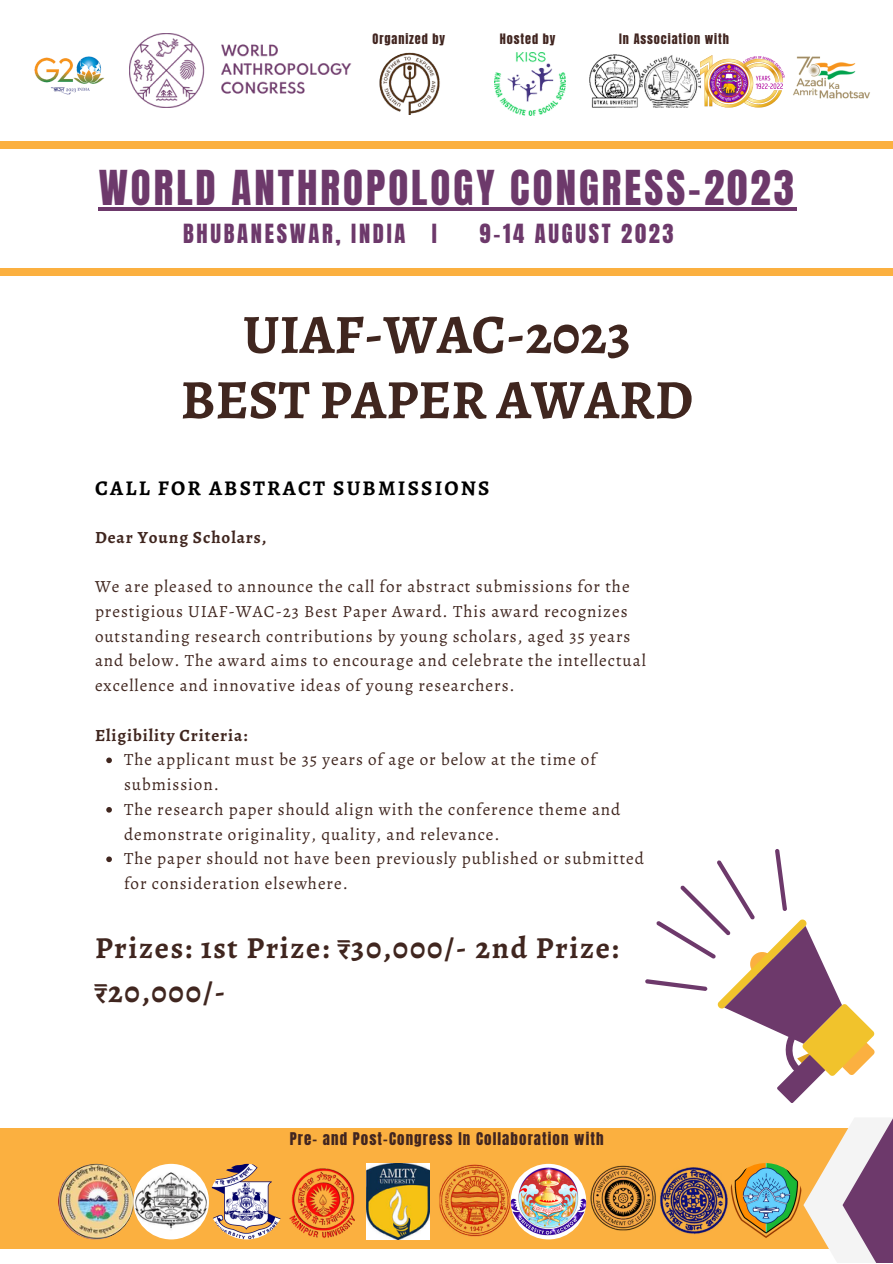
<style>
.page{position:relative;width:893px;height:1264px;background:#fff}
.page>*{position:absolute;margin:0;border:0;box-sizing:border-box;transform-origin:0 0}
.t1{font:700 55.5px "Alegreya";color:#40261f}
.t2{font:40.95px "Anton";letter-spacing:.075em;color:#6d396b}
.t3{font:700 30.6px/43.8px "Alegreya";letter-spacing:.055em;color:#40261f}
.t4{font:22.5px "Anton";letter-spacing:.12em;color:#6d396b}
.t5{font:700 21px "Alegreya";letter-spacing:.105em;color:#000}
.t6{font:17.1px/24.8px "Alegreya";letter-spacing:.055em;color:#40261f}
.t7{font:700 17.1px "Alegreya";letter-spacing:.055em;color:#40261f}
.t8{font:14.85px "Anton";letter-spacing:.075em;color:#412520}
.t9{font:12.3px "Anton";letter-spacing:.075em;color:#412520}
</style>
<div class="page">
<div style="left:1px;top:269px;width:891px;height:7px;background:#fbb040"></div>
<div style="left:0;top:1128px;width:892px;height:120px;background:#fbb040"></div>
<svg style="left:803px;top:1139px;width:39px;height:123px;fill:#f4f4f4"></svg>
<svg style="left:842px;top:1118px;width:50px;height:144px;background:#a98ca7"></svg>
<div style="left:1px;top:141px;width:891px;height:7px;background:#fbb040"></div>
<img style="left:58px;top:1163px;width:76px;height:76px;border-radius:50%">
<img style="left:133px;top:1163px;width:76px;height:76px;border-radius:50%">
<img style="left:209px;top:1163px;width:75px;height:76px;border-radius:50%">
<img style="left:284px;top:1163px;width:76px;height:76px;border-radius:50%">
<img style="left:435px;top:1163px;width:75px;height:76px;border-radius:50%">
<img style="left:510px;top:1163px;width:76px;height:76px;border-radius:50%">
<img style="left:366px;top:1163px;width:63px;height:75px">
<img style="left:574px;top:1165px;width:154px;height:69px">
<img style="left:727px;top:1163px;width:76px;height:75px;border-radius:50%">
<img style="left:589px;top:55px;width:49px;height:53px">
<img style="left:638px;top:55px;width:145px;height:53px">
<img style="left:378px;top:53px;width:63px;height:62px;border-radius:50%">
<img style="left:129px;top:34px;width:223px;height:74px">
<img style="left:783px;top:56px;width:87px;height:43px">
<img style="left:34px;top:56px;width:70px;height:39px">
<img style="left:494px;top:53px;width:71px;height:63px">
<hr style="left:99px;top:207px;width:698px;height:3px;background:#6d396b">
<svg style="left:106px;top:757px;width:6px;height:6px"></svg>
<svg style="left:106px;top:807px;width:6px;height:5px"></svg>
<svg style="left:106px;top:856px;width:6px;height:6px"></svg>
<svg style="left:645px;top:849px;width:230px;height:254px"></svg>
<p class="t9" style="left:372px;top:30px;width:74px">Organized by</p>
<p class="t9" style="left:500px;top:30px;width:57px">Hosted by</p>
<p class="t9" style="left:619px;top:30px;width:111px">In Association with</p>
<p class="t2" style="left:99px;top:158px;width:696px">WORLD ANTHROPOLOGY CONGRESS-2023</p>
<p class="t4" style="left:183px;top:217px;width:255px">BHUBANESWAR, INDIA I</p>
<p class="t4" style="left:479px;top:217px;width:196px">9-14 AUGUST 2023</p>
<p class="t1" style="left:243px;top:296px;width:389px">UIAF-WAC-2023</p>
<p class="t1" style="left:181px;top:361px;width:514px">BEST PAPER AWARD</p>
<p class="t5" style="left:95px;top:474px;width:396px">CALL FOR ABSTRACT SUBMISSIONS</p>
<p class="t7" style="left:95px;top:525px;width:173px">Dear Young Scholars,</p>
<p class="t6" style="left:95px;top:574px;width:552px">We are pleased to announce the call for abstract submissions for the prestigious UIAF-WAC-23 Best Paper Award. This award recognizes outstanding research contributions by young scholars, aged 35 years and below. The award aims to encourage and celebrate the intellectual excellence and innovative ideas of young researchers.</p>
<p class="t7" style="left:95px;top:723px;width:154px">Eligibility Criteria:</p>
<p class="t6" style="left:124px;top:747px;width:473px">The applicant must be 35 years of age or below at the time of submission.</p>
<p class="t6" style="left:124px;top:796px;width:498px">The research paper should align with the conference theme and demonstrate originality, quality, and relevance.</p>
<p class="t6" style="left:124px;top:846px;width:521px">The paper should not have been previously published or submitted for consideration elsewhere.</p>
<p class="t3" style="left:95px;top:925px;width:525px">Prizes: 1st Prize: ₹30,000/- 2nd Prize: ₹20,000/-</p>
<p class="t8" style="left:290px;top:1128px;width:315px">Pre- and Post-Congress In Collaboration with</p>
</div>
